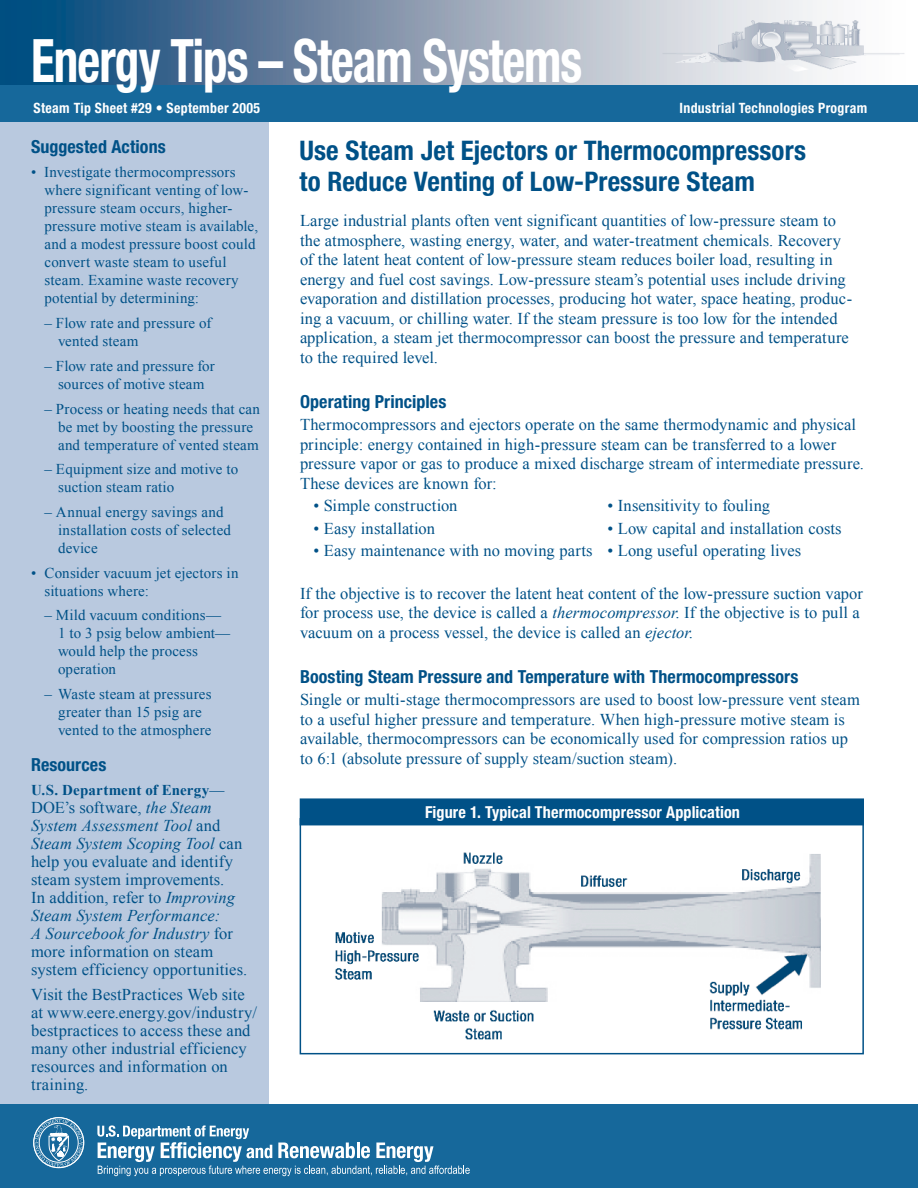
<style>
.page{position:relative;width:918px;height:1188px;background:#fff}
.page>*{position:absolute;margin:0;border:0;box-sizing:border-box;transform-origin:0 0}
.t1{font:700 condensed 60px "Helvetica Neue LT Std";letter-spacing:-.02em;color:#fff;scale:.82 1}
.TipSheet_Title{font:700 condensed 27px/31.5px "Helvetica Neue LT Std";letter-spacing:.005em;color:#005187}
.Header__E{font:700 condensed 18px "Helvetica Neue LT Std";letter-spacing:.005em;color:#005187}
.Sidebar_hdr{font:700 condensed 18px "Helvetica Neue LT Std";letter-spacing:.005em;color:#005187}
.Body_Text__E{font:16.5px/19.5px "Times New Roman";letter-spacing:.005em;color:#005187}
.Sidebar-small_body{font:16.5px/18px "Times New Roman";letter-spacing:.01em;color:#005187}
.Body_Text_Bullets__E{font:16.5px "Times New Roman";letter-spacing:.005em;color:#005187}
.Table_Text__E{font:700 condensed 16.5px "Helvetica Neue LT Std";letter-spacing:.01em;color:#fff}
.Sidebar-small_body-2{font:15px/18px "Times New Roman";letter-spacing:.01em;color:#005187}
.Sidebar-small_body-3{font:700 15px "Times New Roman";letter-spacing:.01em;color:#005187}
.t2{font:700 condensed 14.25px "Helvetica Neue LT Std";letter-spacing:.025em;color:#fff}
.s1{font-style:italic}
.s2{font-style:inherit}
.s3{font-weight:400}
</style>
<div class="page">
<div style="left:0;top:0;width:269px;height:1110px;background:#b9c9df"></div>
<div style="left:0;top:1104px;width:918px;height:84px;background:#16689b"></div>
<img style="left:0;top:0;width:905px;height:85px">
<div style="left:0;top:85px;width:918px;height:36px;background:#16689b"></div>
<svg style="left:97px;top:1125px;width:373px;height:51px"></svg>
<svg style="left:34px;top:1117px;width:50px;height:51px"></svg>
<img style="left:303px;top:825px;width:550px;height:215px">
<div style="left:300px;top:818px;width:564px;height:236px;border:2px solid #005187"></div>
<div style="left:300px;top:799px;width:563px;height:26px;background:#005187"></div>
<div style="left:300px;top:798px;width:564px;height:27px;border:2px solid #005187"></div>
<p class="t1" style="left:31px;top:25px;width:674px">Energy Tips – Steam Systems</p>
<p class="t2" style="left:34px;top:99px;width:228px">Steam Tip Sheet #29 • September 2005</p>
<p class="t2" style="left:680px;top:99px;width:189px">Industrial Technologies Program</p>
<p class="TipSheet_Title" style="left:300px;top:134px;width:508px">Use Steam Jet Ejectors or Thermocompressors to Reduce Venting of Low-Pressure Steam</p>
<p class="Body_Text__E" style="left:300px;top:211px;width:554px">Large industrial plants often vent significant quantities of low-pressure steam to the atmosphere, wasting energy, water, and water-treatment chemicals. Recovery of the latent heat content of low-pressure steam reduces boiler load, resulting in energy and fuel cost savings. Low-pressure steam’s potential uses include driving evaporation and distillation processes, producing hot water, space heating, produc&shy;ing a vacuum, or chilling water. If the steam pressure is too low for the intended application, a steam jet thermocompressor can boost the pressure and temperature to the required level.</p>
<p class="Header__E" style="left:300px;top:390px;width:148px">Operating Principles</p>
<p class="Body_Text__E" style="left:300px;top:415px;width:566px">Thermocompressors and ejectors operate on the same thermodynamic and physical principle: energy contained in high-pressure steam can be transferred to a lower pressure vapor or gas to produce a mixed discharge stream of intermediate pressure.<br>These devices are known for:</p>
<p class="Body_Text_Bullets__E" style="left:314px;top:496px;width:145px">• Simple construction</p>
<p class="Body_Text_Bullets__E" style="left:608px;top:496px;width:164px">• Insensitivity to fouling</p>
<p class="Body_Text_Bullets__E" style="left:314px;top:519px;width:123px">• Easy installation</p>
<p class="Body_Text_Bullets__E" style="left:608px;top:519px;width:236px">• Low capital and installation costs</p>
<p class="Body_Text_Bullets__E" style="left:314px;top:541px;width:489px">• Easy maintenance with no moving parts • Long useful operating lives</p>
<p class="Body_Text__E" style="left:300px;top:583px;width:564px">If the objective is to recover the latent heat content of the low-pressure suction vapor for process use, the device is called a <span class="s1">thermocompressor</span>. If the objective is to pull a vacuum on a process vessel, the device is called an <span class="s1">ejector</span>.</p>
<p class="Header__E" style="left:300px;top:665px;width:500px">Boosting Steam Pressure and Temperature with Thermocompressors</p>
<p class="Body_Text__E" style="left:300px;top:690px;width:561px">Single or multi-stage thermocompressors are used to boost low-pressure vent steam to a useful higher pressure and temperature. When high-pressure motive steam is available, thermocompressors can be economically used for compression ratios up to 6:1 (absolute pressure of supply steam/suction steam).</p>
<p class="Sidebar_hdr" style="left:31px;top:135px;width:136px">Suggested Actions</p>
<p class="Sidebar-small_body-2" style="left:45px;top:163px;width:215px;text-indent:-14px"><span class="s2">•</span> Investigate thermocompressors where significant venting of low&shy;pressure steam occurs, higher&shy;pressure motive steam is available, and a modest pressure boost could convert waste steam to useful steam. Examine waste recovery potential by determining:</p>
<p class="Sidebar-small_body-2" style="left:58px;top:314px;width:155px;text-indent:-14px">– Flow rate and pressure of vented steam</p>
<p class="Sidebar-small_body-2" style="left:45px;top:357px;width:172px;text-align:center">– Flow rate and pressure for sources of motive steam</p>
<p class="Sidebar-small_body-2" style="left:58px;top:399px;width:204px;text-indent:-14px">– Process or heating needs that can be met by boosting the pressure and temperature of vented steam</p>
<p class="Sidebar-small_body-2" style="left:58px;top:460px;width:182px;text-indent:-14px">– Equipment size and motive to suction steam ratio</p>
<p class="Sidebar-small_body-2" style="left:58px;top:503px;width:175px;text-indent:-14px">– Annual energy savings and installation costs of selected device</p>
<p class="Sidebar-small_body-2" style="left:45px;top:563px;width:196px;text-indent:-14px"><span class="s2">•</span> Consider vacuum jet ejectors in situations where:</p>
<p class="Sidebar-small_body-2" style="left:58px;top:606px;width:174px;text-indent:-14px">– Mild vacuum conditions—<br>1 to 3 psig below ambient— would help the process operation</p>
<p class="Sidebar-small_body-2" style="left:58px;top:685px;width:155px;text-indent:-14px">– Waste steam at pressures greater than 15 psig are vented to the atmosphere</p>
<p class="Sidebar_hdr" style="left:31px;top:753px;width:77px">Resources</p>
<p class="Sidebar-small_body-3" style="left:31px;top:782px;width:195px">U.S. Department of Energy<span class="s3">—</span></p>
<p class="Sidebar-small_body" style="left:31px;top:799px;width:218px">DOE’s software, <span class="s1">the Steam<br>System Assessment Tool</span> and<br><span class="s1">Steam System Scoping Tool</span> can help you evaluate and identify steam system improvements.<br>In addition, refer to <span class="s1">Improving<br>Steam System Performance:<br>A Sourcebook for Industry</span> for more information on steam system efficiency opportunities.</p>
<p class="Sidebar-small_body" style="left:31px;top:985px;width:228px">Visit the BestPractices Web site at www.eere.energy.gov/industry/ bestpractices to access these and many other industrial efficiency resources and information on training.</p>
<p class="Table_Text__E" style="left:425px;top:802px;width:317px">Figure 1. Typical Thermocompressor Application</p>
</div>
